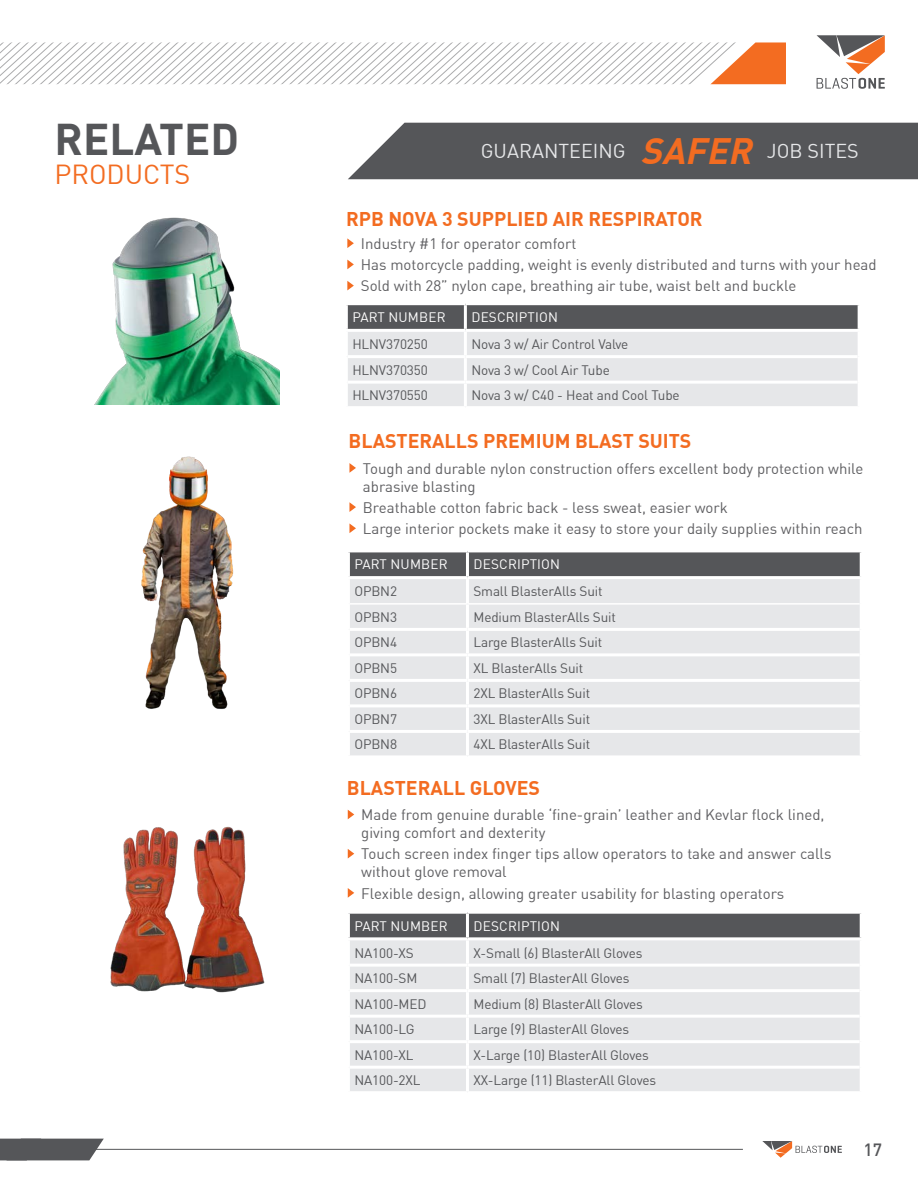
<style>
.page{position:relative;width:918px;height:1188px;background:#fff}
.page>*{position:absolute;margin:0;border:0;box-sizing:border-box;transform-origin:0 0}
.t1{font:700 43.5px "DIN Offc";color:#555659}
.t2{font:27px "DIN Offc";color:#f36c21}
.t3{font:19.65px "DIN Offc";color:#e6e7e9}
.t4{font:700 19.5px "DIN Offc";color:#f36c21}
.t5{font:500 17.4px "DIN Offc";color:#555659}
.Paragraph{font:15px/18px "DIN Offc";color:#5f5f62}
.Table_Text{font:13.5px "DIN Offc";letter-spacing:-.01em;color:#555659}
.Table_Header_Text{font:13.5px "DIN Offc";letter-spacing:.015em;color:#fff}
.s1{font-weight:700;font-style:italic;font-size:36px;color:#f36c21}
</style>
<div class="page">
<img style="left:94px;top:217px;width:186px;height:188px">
<img style="left:141px;top:456px;width:93px;height:253px">
<img style="left:110px;top:826px;width:155px;height:167px">
<svg style="left:348px;top:305px;width:510px;height:101px;background:#c0c1c4"></svg>
<hr style="left:345px;top:329px;width:120px;height:3px;background:#fff">
<hr style="left:348px;top:355px;width:117px;height:3px;background:#fff">
<hr style="left:348px;top:381px;width:117px;height:3px;background:#fff">
<hr style="left:464px;top:332px;width:3px;height:23px;background:#fff">
<hr style="left:464px;top:358px;width:3px;height:23px;background:#fff">
<hr style="left:464px;top:384px;width:3px;height:22px;background:#fff">
<hr style="left:465px;top:355px;width:393px;height:3px;background:#fff">
<hr style="left:465px;top:381px;width:393px;height:3px;background:#fff">
<hr style="left:464px;top:305px;width:3px;height:24px;background:#fff">
<hr style="left:465px;top:329px;width:396px;height:3px;background:#fff">
<svg style="left:347px;top:238px;width:7px;height:10px"></svg>
<svg style="left:347px;top:260px;width:7px;height:9px"></svg>
<svg style="left:347px;top:281px;width:7px;height:9px"></svg>
<svg style="left:349px;top:463px;width:7px;height:10px"></svg>
<svg style="left:349px;top:502px;width:7px;height:10px"></svg>
<svg style="left:349px;top:523px;width:7px;height:10px"></svg>
<svg style="left:348px;top:810px;width:6px;height:9px"></svg>
<svg style="left:348px;top:849px;width:6px;height:10px"></svg>
<svg style="left:348px;top:888px;width:6px;height:10px"></svg>
<div style="left:350px;top:552px;width:510px;height:24px;background:#555659"></div>
<div style="left:350px;top:579px;width:510px;height:176px;background:#e6e7e9"></div>
<hr style="left:350px;top:628px;width:117px;height:3px;background:#fff">
<hr style="left:350px;top:653px;width:117px;height:3px;background:#fff">
<hr style="left:350px;top:679px;width:117px;height:3px;background:#fff">
<hr style="left:350px;top:704px;width:117px;height:3px;background:#fff">
<hr style="left:350px;top:730px;width:117px;height:3px;background:#fff">
<hr style="left:466px;top:579px;width:3px;height:24px;background:#fff">
<hr style="left:466px;top:605px;width:3px;height:23px;background:#fff">
<hr style="left:466px;top:631px;width:3px;height:22px;background:#fff">
<hr style="left:466px;top:656px;width:3px;height:23px;background:#fff">
<hr style="left:466px;top:682px;width:3px;height:22px;background:#fff">
<hr style="left:466px;top:707px;width:3px;height:23px;background:#fff">
<hr style="left:466px;top:733px;width:3px;height:22px;background:#fff">
<hr style="left:467px;top:628px;width:393px;height:3px;background:#fff">
<hr style="left:467px;top:653px;width:393px;height:3px;background:#fff">
<hr style="left:467px;top:679px;width:393px;height:3px;background:#fff">
<hr style="left:467px;top:704px;width:393px;height:3px;background:#fff">
<hr style="left:467px;top:730px;width:393px;height:3px;background:#fff">
<hr style="left:466px;top:552px;width:3px;height:24px;background:#fff">
<hr style="left:350px;top:603px;width:117px;height:2px;background:#fff">
<hr style="left:467px;top:603px;width:393px;height:2px;background:#fff">
<div style="left:350px;top:914px;width:510px;height:23px;background:#555659"></div>
<div style="left:350px;top:940px;width:510px;height:151px;background:#e6e7e9"></div>
<hr style="left:350px;top:964px;width:117px;height:3px;background:#fff">
<hr style="left:350px;top:989px;width:117px;height:3px;background:#fff">
<hr style="left:350px;top:1015px;width:117px;height:3px;background:#fff">
<hr style="left:350px;top:1040px;width:117px;height:3px;background:#fff">
<hr style="left:350px;top:1066px;width:117px;height:3px;background:#fff">
<hr style="left:466px;top:940px;width:3px;height:24px;background:#fff">
<hr style="left:466px;top:967px;width:3px;height:22px;background:#fff">
<hr style="left:466px;top:992px;width:3px;height:23px;background:#fff">
<hr style="left:466px;top:1018px;width:3px;height:22px;background:#fff">
<hr style="left:466px;top:1043px;width:3px;height:23px;background:#fff">
<hr style="left:466px;top:1069px;width:3px;height:22px;background:#fff">
<hr style="left:467px;top:964px;width:393px;height:3px;background:#fff">
<hr style="left:467px;top:989px;width:393px;height:3px;background:#fff">
<hr style="left:467px;top:1015px;width:393px;height:3px;background:#fff">
<hr style="left:467px;top:1040px;width:393px;height:3px;background:#fff">
<hr style="left:467px;top:1066px;width:393px;height:3px;background:#fff">
<hr style="left:466px;top:914px;width:3px;height:23px;background:#fff">
<div style="left:348px;top:123px;width:570px;height:56px;background:#555659"></div>
<hr style="left:22px;top:1149px;width:721px;height:1px;background:#555659">
<svg style="left:0;top:1139px;width:104px;height:21px;background:#606164"></svg>
<svg style="left:762px;top:1141px;width:80px;height:17px"></svg>
<svg style="left:817px;top:35px;width:68px;height:54px"></svg>
<svg style="left:0;top:42px;width:786px;height:42px"></svg>
<h1 class="t1" style="left:55px;top:111px;width:186px">RELATED</h1>
<h2 class="t2" style="left:55px;top:157px;width:137px">PRODUCTS</h2>
<h3 class="t3" style="left:481px;top:139px;width:380px">GUARANTEEING <span class="s1">SAFER</span> JOB SITES</h3>
<p class="t4" style="left:346px;top:206px;width:358px">RPB NOVA 3 SUPPLIED AIR RESPIRATOR</p>
<p class="Paragraph" style="left:361px;top:235px;width:217px">Industry #1 for operator comfort</p>
<p class="Paragraph" style="left:361px;top:256px;width:517px">Has motorcycle padding, weight is evenly distributed and turns with your head</p>
<p class="Paragraph" style="left:361px;top:277px;width:437px">Sold with 28” nylon cape, breathing air tube, waist belt and buckle</p>
<p class="Table_Header_Text" style="left:352px;top:309px;width:95px">PART NUMBER</p>
<p class="Table_Header_Text" style="left:471px;top:309px;width:88px">DESCRIPTION</p>
<p class="Table_Text" style="left:352px;top:336px;width:77px">HLNV370250</p>
<p class="Table_Text" style="left:471px;top:336px;width:158px">Nova 3 w/ Air Control Valve</p>
<p class="Table_Text" style="left:352px;top:361px;width:77px">HLNV370350</p>
<p class="Table_Text" style="left:471px;top:361px;width:140px">Nova 3 w/ Cool Air Tube</p>
<p class="Table_Text" style="left:352px;top:387px;width:77px">HLNV370550</p>
<p class="Table_Text" style="left:471px;top:387px;width:210px">Nova 3 w/ C40 - Heat and Cool Tube</p>
<p class="t4" style="left:349px;top:429px;width:344px">BLASTERALLS PREMIUM BLAST SUITS</p>
<p class="Paragraph" style="left:363px;top:459px;width:502px">Tough and durable nylon construction offers excellent body protection while abrasive blasting</p>
<p class="Paragraph" style="left:363px;top:498px;width:366px">Breathable cotton fabric back - less sweat, easier work</p>
<p class="Paragraph" style="left:363px;top:520px;width:501px">Large interior pockets make it easy to store your daily supplies within reach</p>
<p class="Table_Header_Text" style="left:354px;top:556px;width:95px">PART NUMBER</p>
<p class="Table_Header_Text" style="left:473px;top:556px;width:88px">DESCRIPTION</p>
<p class="Table_Text" style="left:354px;top:583px;width:44px">OPBN2</p>
<p class="Table_Text" style="left:473px;top:583px;width:131px">Small BlasterAlls Suit</p>
<p class="Table_Text" style="left:354px;top:608px;width:44px">OPBN3</p>
<p class="Table_Text" style="left:473px;top:608px;width:144px">Medium BlasterAlls Suit</p>
<p class="Table_Text" style="left:354px;top:634px;width:44px">OPBN4</p>
<p class="Table_Text" style="left:473px;top:634px;width:130px">Large BlasterAlls Suit</p>
<p class="Table_Text" style="left:354px;top:659px;width:44px">OPBN5</p>
<p class="Table_Text" style="left:473px;top:659px;width:111px">XL BlasterAlls Suit</p>
<p class="Table_Text" style="left:354px;top:685px;width:44px">OPBN6</p>
<p class="Table_Text" style="left:473px;top:685px;width:118px">2XL BlasterAlls Suit</p>
<p class="Table_Text" style="left:354px;top:711px;width:44px">OPBN7</p>
<p class="Table_Text" style="left:473px;top:711px;width:118px">3XL BlasterAlls Suit</p>
<p class="Table_Text" style="left:354px;top:736px;width:44px">OPBN8</p>
<p class="Table_Text" style="left:473px;top:736px;width:118px">4XL BlasterAlls Suit</p>
<p class="t4" style="left:347px;top:775px;width:195px">BLASTERALL GLOVES</p>
<p class="Paragraph" style="left:361px;top:806px;width:465px">Made from genuine durable ‘fine-grain’ leather and Kevlar flock lined, giving comfort and dexterity</p>
<p class="Paragraph" style="left:361px;top:845px;width:472px">Touch screen index finger tips allow operators to take and answer calls without glove removal</p>
<p class="Paragraph" style="left:361px;top:884px;width:425px">Flexible design, allowing greater usability for blasting operators</p>
<p class="Table_Header_Text" style="left:354px;top:917px;width:95px">PART NUMBER</p>
<p class="Table_Header_Text" style="left:473px;top:917px;width:88px">DESCRIPTION</p>
<p class="Table_Text" style="left:354px;top:944px;width:61px">NA100-XS</p>
<p class="Table_Text" style="left:473px;top:944px;width:170px">X-Small (6) BlasterAll Gloves</p>
<p class="Table_Text" style="left:354px;top:970px;width:65px">NA100-SM</p>
<p class="Table_Text" style="left:473px;top:970px;width:158px">Small (7) BlasterAll Gloves</p>
<p class="Table_Text" style="left:354px;top:995px;width:74px">NA100-MED</p>
<p class="Table_Text" style="left:473px;top:995px;width:171px">Medium (8) BlasterAll Gloves</p>
<p class="Table_Text" style="left:354px;top:1021px;width:62px">NA100-LG</p>
<p class="Table_Text" style="left:473px;top:1021px;width:157px">Large (9) BlasterAll Gloves</p>
<p class="Table_Text" style="left:354px;top:1046px;width:61px">NA100-XL</p>
<p class="Table_Text" style="left:473px;top:1046px;width:177px">X-Large (10) BlasterAll Gloves</p>
<p class="Table_Text" style="left:354px;top:1072px;width:68px">NA100-2XL</p>
<p class="Table_Text" style="left:473px;top:1072px;width:184px">XX-Large (11) BlasterAll Gloves</p>
<p class="t5" style="left:863px;top:1138px;width:20px">17</p>
</div>
